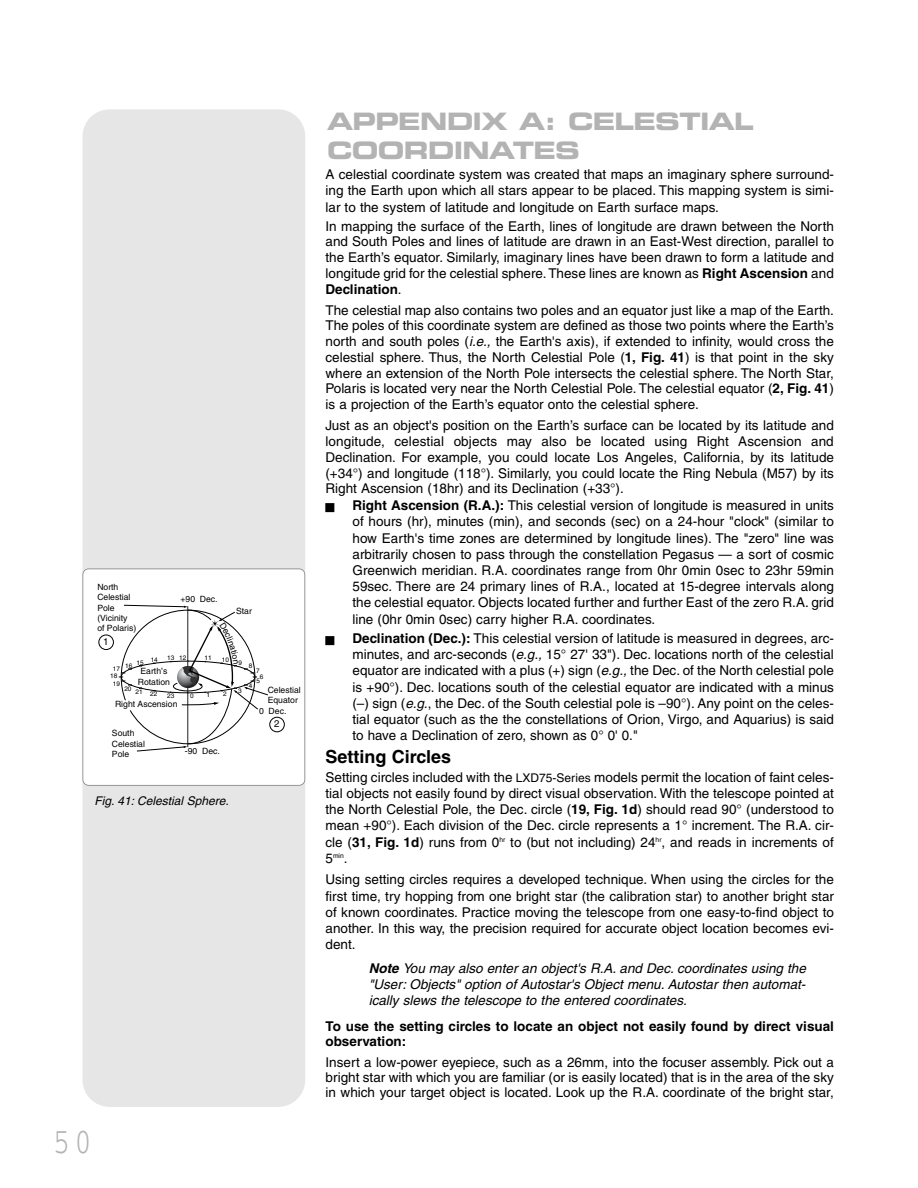
<style>
.page{position:relative;width:918px;height:1188px;background:#fff}
.page>*{position:absolute;margin:0;border:0;box-sizing:border-box;transform-origin:0 0}
.t1{font:36px "Courier";color:#b3b3b3;scale:.8 1}
.t2{font:24px/28.8px "Eurostile Bold Extended Two";letter-spacing:-.03em;color:#b3b3b3}
.t3{font:700 18px "Helvetica";color:#000}
.t4{font:13.5px/16.2px "Helvetica";color:#000;text-align:justify}
.t5{font:italic 13.5px/16.2px "Helvetica";color:#000;text-align:justify}
.t6{font:700 13.5px/15px "Helvetica";color:#000}
.t7{font:italic 12px "Helvetica";color:#000}
.t8{font:9.75px "Helvetica";color:#000}
.t9{font:8.7px/10.2px "Helvetica";color:#000}
.t10{font:6.75px "Helvetica";color:#000}
.t11{font:6.45px/7.1px "Helvetica";color:#000;text-align:center}
.s1{font-weight:700}
.s2{font-style:italic}
.s3{font-size:12px}
.s4{font-size:13.5px}
</style>
<div class="page">
<div style="left:82px;top:109px;width:223px;height:998px;background:#e6e6e6;border-radius:27px"></div>
<div style="left:83px;top:569px;width:221px;height:216px;background:#fff;border-radius:5px"></div>
<div style="left:98px;top:635px;width:16px;height:15px;border:1px solid #000;border-radius:50%"></div>
<div style="left:269px;top:717px;width:16px;height:15px;border:1px solid #000;border-radius:50%"></div>
<div style="left:82px;top:568px;width:223px;height:218px;border:2px solid #808080;border-radius:6px"></div>
<svg style="left:119px;top:604px;width:149px;height:148px"></svg>
<p class="t9" style="left:97px;top:583px;width:40px">North<br>Celestial<br>Pole (Vicinity of Polaris)</p>
<p class="t8" style="left:103px;top:638px;width:7px">1</p>
<p class="t9" style="left:180px;top:595px;width:39px">+90 Dec.</p>
<p class="t9" style="left:236px;top:606px;width:17px">Star</p>
<p class="t11" style="left:179px;top:655px;width:9px">12</p>
<p class="t11" style="left:205px;top:655px;width:9px">11</p>
<p class="t11" style="left:222px;top:657px;width:9px">10</p>
<p class="t11" style="left:167px;top:655px;width:9px">13</p>
<p class="t9" style="left:138px;top:667px;width:34px;text-align:center">Earth’s<br>Rotation</p>
<p class="t11" style="left:151px;top:657px;width:9px">14</p>
<p class="t11" style="left:136px;top:660px;width:9px">15</p>
<p class="t11" style="left:125px;top:663px;width:9px">16</p>
<p class="t11" style="left:110px;top:666px;width:11px">17<br>18<br>19</p>
<p class="t11" style="left:124px;top:686px;width:9px">20</p>
<p class="t11" style="left:136px;top:690px;width:23px">21 22</p>
<p class="t11" style="left:167px;top:693px;width:9px">23</p>
<p class="t11" style="left:190px;top:693px;width:5px">0</p>
<p class="t11" style="left:207px;top:692px;width:5px">1</p>
<p class="t11" style="left:223px;top:690px;width:5px">2</p>
<p class="t9" style="left:115px;top:699px;width:64px">Right Ascension</p>
<p class="t11" style="left:238px;top:660px;width:5px">9</p>
<p class="t11" style="left:249px;top:663px;width:5px">8</p>
<p class="t11" style="left:256px;top:667px;width:5px;line-height:9.8px;text-align:left">7<br>5</p>
<p class="t11" style="left:260px;top:673px;width:5px">6</p>
<p class="t11" style="left:249px;top:683px;width:5px">4</p>
<p class="t9" style="left:268px;top:686px;width:35px">Celestial<br>Equator</p>
<p class="t11" style="left:238px;top:687px;width:5px">3</p>
<p class="t9" style="left:259px;top:706px;width:29px">0 Dec.</p>
<p class="t8" style="left:274px;top:721px;width:7px">2</p>
<p class="t9" style="left:112px;top:729px;width:35px">South<br>Celestial<br>Pole</p>
<p class="t9" style="left:185px;top:747px;width:37px">-90 Dec.</p>
<p class="t7" style="left:94px;top:796px;width:136px">Fig. 41: Celestial Sphere.</p>
<h1 class="t1" style="left:53px;top:1130px;width:49px">50</h1>
<h2 class="t2" style="left:327px;top:109px;width:428px">APPENDIX A: CELESTIAL<br>COORDINATES</h2>
<p class="t4" style="left:326px;top:168px;width:510px">A celestial coordinate system was created that maps an imaginary sphere surround&shy;ing the Earth upon which all stars appear to be placed. This mapping system is simi&shy;lar to the system of latitude and longitude on Earth surface maps.</p>
<p class="t4" style="left:326px;top:219px;width:510px;line-height:15.8px">In mapping the surface of the Earth, lines of longitude are drawn between the North and South Poles and lines of latitude are drawn in an East-West direction, parallel to the Earth’s equator. Similarly, imaginary lines have been drawn to form a latitude and longitude grid for the celestial sphere.These lines are known as <span class="s1">Right Ascension</span> and <span class="s1">Declination</span>.</p>
<p class="t4" style="left:325px;top:303px;width:510px;line-height:15.8px">The celestial map also contains two poles and an equator just like a map of the Earth.<br>The poles of this coordinate system are defined as those two points where the Earth’s north and south poles (<span class="s2">i.e.,</span> the Earth's axis), if extended to infinity, would cross the celestial sphere. Thus, the North Celestial Pole (<span class="s1">1, Fig. 41</span>) is that point in the sky where an extension of the North Pole intersects the celestial sphere. The North Star, Polaris is located very near the North Celestial Pole. The celestial equator (<span class="s1">2, Fig. 41</span>) is a projection of the Earth’s equator onto the celestial sphere.</p>
<p class="t4" style="left:326px;top:419px;width:510px;line-height:15.8px">Just as an object's position on the Earth’s surface can be located by its latitude and longitude, celestial objects may also be located using Right Ascension and Declination. For example, you could locate Los Angeles, California, by its latitude (+34°) and longitude (118°). Similarly, you could locate the Ring Nebula (M57) by its Right Ascension (18hr) and its Declination (+33°).</p>
<p class="t4" style="left:352px;top:499px;width:483px"><span class="s1">Right Ascension (R.A.):</span> This celestial version of longitude is measured in units of hours (hr), minutes (min), and seconds (sec) on a 24-hour "clock" (similar to how Earth's time zones are determined by longitude lines). The "zero" line was arbitrarily chosen to pass through the constellation Pegasus — a sort of cosmic Greenwich meridian. R.A. coordinates range from 0hr 0min 0sec to 23hr 59min 59sec. There are 24 primary lines of R.A., located at 15-degree intervals along the celestial equator. Objects located further and further East of the zero R.A. grid line (0hr 0min 0sec) carry higher R.A. coordinates.</p>
<p class="t4" style="left:352px;top:631px;width:483px"><span class="s1">Declination (Dec.):</span> This celestial version of latitude is measured in degrees, arc&shy;minutes, and arc-seconds (<span class="s2">e.g.,</span> 15° 27' 33"). Dec. locations north of the celestial equator are indicated with a plus (+) sign (<span class="s2">e.g.,</span> the Dec. of the North celestial pole is +90°). Dec. locations south of the celestial equator are indicated with a minus (–) sign (<span class="s2">e.g.</span>, the Dec. of the South celestial pole is –90°). Any point on the celes&shy;tial equator (such as the the constellations of Orion, Virgo, and Aquarius) is said to have a Declination of zero, shown as 0° 0' 0."</p>
<h3 class="t3" style="left:326px;top:749px;width:127px">Setting Circles</h3>
<p class="t4" style="left:325px;top:770px;width:510px">Setting circles included with the <span class="s3">LXD75-Series</span> models permit the location of faint celes&shy;tial objects not easily found by direct visual observation. With the telescope pointed at the North Celestial Pole, the Dec. circle (<span class="s1">19, Fig. 1d</span>) should read 90° (understood to mean +90°). Each division of the Dec. circle represents a 1° increment. The R.A. cir&shy;cle (<span class="s1">31, Fig. 1d</span>) runs from 0<sup>hr</sup> to (but not including) 24<sup>hr</sup>, and reads in increments of</p>
<p class="t10" style="left:325px;top:853px;width:24px"><span class="s4">5</span>min<span class="s4">.</span></p>
<p class="t4" style="left:326px;top:873px;width:510px">Using setting circles requires a developed technique. When using the circles for the first time, try hopping from one bright star (the calibration star) to another bright star of known coordinates. Practice moving the telescope from one easy-to-find object to another. In this way, the precision required for accurate object location becomes evi&shy;dent.</p>
<p class="t5" style="left:369px;top:961px;width:439px"><span class="s1">Note</span> You may also enter an object's R.A. and Dec. coordinates using the "User: Objects" option of Autostar's Object menu. Autostar then automat&shy;ically slews the telescope to the entered coordinates.</p>
<p class="t6" style="left:326px;top:1020px;width:510px">To use the setting circles to locate an object not easily found by direct visual observation:</p>
<p class="t4" style="left:326px;top:1056px;width:510px;line-height:15px">Insert a low-power eyepiece, such as a 26mm, into the focuser assembly. Pick out a bright star with which you are familiar (or is easily located) that is in the area of the sky in which your target object is located. Look up the R.A. coordinate of the bright star,</p>
</div>
